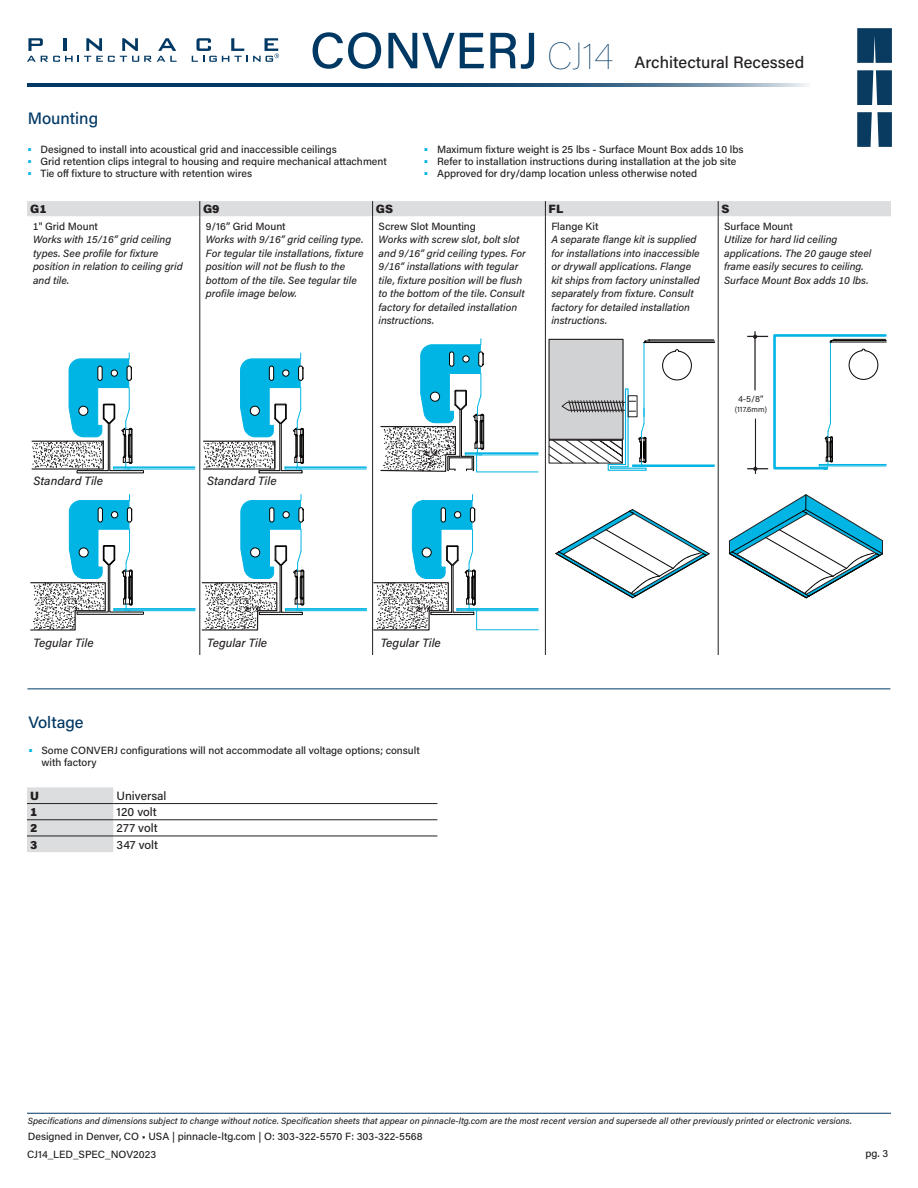
<style>
.page{position:relative;width:918px;height:1188px;background:#fff}
.page>*{position:absolute;margin:0;border:0;box-sizing:border-box;transform-origin:0 0}
.t1{font:500 51px "Acumin Pro";color:#003864}
.t2{font:500 16.5px "Acumin Pro";color:#231f20}
.t3{font:500 16.5px "Acumin Pro";color:#003864}
.t4{font:italic 500 12px "Acumin Pro";color:#231f20}
.t5{font:500 12px "Acumin Pro";color:#231f20}
.t6{font:900 12px "Acumin Pro";letter-spacing:.005em;color:#231f20}
.t7{font:italic 500 10.5px/13.5px "Acumin Pro";color:#231f20}
.t8{font:500 10.5px/12px "Acumin Pro";color:#231f20}
.t9{font:italic 500 9px "Acumin Pro";color:#231f20}
.t10{font:9px "Acumin Pro";color:#231f20}
.t11{font:7.65px "Acumin Pro";color:#231f20}
.s1{font-weight:100;font-size:37.5px}
.s2{font-size:13.5px;color:#00b4e3}
</style>
<div class="page">
<hr style="left:27px;top:84px;width:783px;height:3px;background:#003864">
<svg style="left:27px;top:38px;width:150px;height:24px"></svg>
<svg style="left:192px;top:38px;width:87px;height:24px"></svg>
<hr style="left:27px;top:1113px;width:864px;height:1px;background:#003864">
<div style="left:27px;top:787px;width:86px;height:65px;background:#dcdddf"></div>
<hr style="left:27px;top:803px;width:86px;height:1px;background:#231f20">
<hr style="left:113px;top:803px;width:324px;height:1px;background:#231f20">
<hr style="left:27px;top:820px;width:86px;height:1px;background:#231f20">
<hr style="left:113px;top:820px;width:324px;height:1px;background:#231f20">
<hr style="left:27px;top:836px;width:86px;height:1px;background:#231f20">
<hr style="left:113px;top:836px;width:324px;height:1px;background:#231f20">
<div style="left:27px;top:201px;width:864px;height:15px;background:#dcdddf"></div>
<hr style="left:199px;top:216px;width:1px;height:439px;background:#231f20">
<hr style="left:372px;top:216px;width:1px;height:439px;background:#231f20">
<hr style="left:545px;top:216px;width:1px;height:439px;background:#231f20">
<hr style="left:718px;top:216px;width:1px;height:439px;background:#231f20">
<svg style="left:556px;top:509px;width:154px;height:89px"></svg>
<svg style="left:729px;top:494px;width:154px;height:104px"></svg>
<hr style="left:755px;top:419px;width:1px;height:55px;background:#231f20">
<hr style="left:754px;top:331px;width:2px;height:59px;background:#231f20">
<div style="left:549px;top:339px;width:74px;height:100px;background:#d1d2d4"></div>
<div style="left:548px;top:339px;width:76px;height:101px;border:1px solid #231f20"></div>
<hr style="left:608px;top:470px;width:38px;height:1px;background:#00b4e3">
<hr style="left:625px;top:389px;width:1px;height:76px;background:#00b4e3">
<hr style="left:627px;top:389px;width:2px;height:78px;background:#00b4e3">
<div style="left:628px;top:395px;width:9px;height:22px;border:1px solid #231f20"></div>
<hr style="left:648px;top:339px;width:66px;height:1px;background:#040503">
<hr style="left:641px;top:466px;width:73px;height:1px;background:#00b4e3">
<hr style="left:641px;top:465px;width:73px;height:1px;background:#00b4e3">
<hr style="left:643px;top:343px;width:1px;height:74px;background:#00b4e3">
<hr style="left:644px;top:342px;width:71px;height:1px;background:#040503">
<svg style="left:662px;top:349px;width:30px;height:32px"></svg>
<hr style="left:645px;top:341px;width:70px;height:1px;background:#040503">
<svg style="left:643px;top:340px;width:7px;height:4px"></svg>
<svg style="left:548px;top:400px;width:99px;height:70px"></svg>
<svg style="left:747px;top:333px;width:139px;height:138px"></svg>
<hr style="left:127px;top:469px;width:68px;height:1px;background:#00b4e3">
<hr style="left:125px;top:467px;width:70px;height:1px;background:#00b4e3">
<hr style="left:125px;top:466px;width:70px;height:1px;background:#00b4e3">
<hr style="left:127px;top:610px;width:68px;height:1px;background:#00b4e3">
<hr style="left:125px;top:609px;width:70px;height:1px;background:#00b4e3">
<hr style="left:126px;top:608px;width:69px;height:1px;background:#00b4e3">
<hr style="left:299px;top:469px;width:67px;height:1px;background:#00b4e3">
<hr style="left:297px;top:467px;width:69px;height:1px;background:#00b4e3">
<hr style="left:297px;top:466px;width:69px;height:1px;background:#00b4e3">
<svg style="left:204px;top:352px;width:100px;height:122px"></svg>
<hr style="left:299px;top:610px;width:68px;height:1px;background:#00b4e3">
<hr style="left:297px;top:609px;width:70px;height:1px;background:#00b4e3">
<hr style="left:297px;top:608px;width:70px;height:1px;background:#00b4e3">
<svg style="left:201px;top:494px;width:104px;height:137px"></svg>
<hr style="left:470px;top:610px;width:68px;height:1px;background:#00b4e3">
<hr style="left:477px;top:629px;width:61px;height:1px;background:#00b4e3">
<hr style="left:468px;top:609px;width:70px;height:1px;background:#00b4e3">
<hr style="left:469px;top:608px;width:69px;height:1px;background:#00b4e3">
<hr style="left:479px;top:454px;width:59px;height:1px;background:#00b4e3">
<hr style="left:477px;top:453px;width:61px;height:1px;background:#00b4e3">
<hr style="left:477px;top:452px;width:61px;height:1px;background:#00b4e3">
<svg style="left:32px;top:352px;width:112px;height:122px"></svg>
<svg style="left:30px;top:494px;width:114px;height:137px"></svg>
<svg style="left:373px;top:494px;width:104px;height:137px"></svg>
<hr style="left:477px;top:471px;width:61px;height:1px;background:#00b4e3">
<svg style="left:380px;top:338px;width:105px;height:135px"></svg>
<svg style="left:857px;top:28px;width:35px;height:35px"></svg>
<svg style="left:857px;top:112px;width:35px;height:35px"></svg>
<svg style="left:857px;top:70px;width:35px;height:35px"></svg>
<hr style="left:27px;top:688px;width:863px;height:1px;background:#003864">
<p class="t3" style="left:28px;top:107px;width:72px">Mounting</p>
<h1 class="t1" style="left:310px;top:15px;width:305px">CONVERJ <span class="s1">CJ14</span></h1>
<h2 class="t2" style="left:634px;top:51px;width:171px">Architectural Recessed</h2>
<p class="t8" style="left:27px;top:143px;width:311px"><span class="s2">•</span> Designed to install into acoustical grid and inaccessible ceilings</p>
<p class="t8" style="left:27px;top:155px;width:361px"><span class="s2">•</span> Grid retention clips integral to housing and require mechanical attachment</p>
<p class="t8" style="left:27px;top:167px;width:227px"><span class="s2">•</span> Tie off fixture to structure with retention wires</p>
<p class="t8" style="left:424px;top:143px;width:322px"><span class="s2">•</span> Maximum fixture weight is 25 lbs - Surface Mount Box adds 10 lbs</p>
<p class="t8" style="left:424px;top:155px;width:314px"><span class="s2">•</span> Refer to installation instructions during installation at the job site</p>
<p class="t8" style="left:424px;top:167px;width:275px"><span class="s2">•</span> Approved for dry/damp location unless otherwise noted</p>
<p class="t6" style="left:30px;top:200px;width:18px">G1</p>
<p class="t6" style="left:203px;top:200px;width:18px">G9</p>
<p class="t6" style="left:376px;top:200px;width:19px">GS</p>
<p class="t6" style="left:549px;top:200px;width:16px">FL</p>
<p class="t6" style="left:721px;top:200px;width:10px">S</p>
<p class="t8" style="left:33px;top:220px;width:67px">1" Grid Mount</p>
<p class="t7" style="left:33px;top:233px;width:151px">Works with 15/16” grid ceiling types. See profile for fixture position in relation to ceiling grid and tile.</p>
<p class="t8" style="left:724px;top:220px;width:70px">Surface Mount</p>
<p class="t7" style="left:724px;top:233px;width:149px">Utilize for hard lid ceiling applications. The 20 gauge steel frame easily secures to ceiling.<br>Surface Mount Box adds 10 lbs.</p>
<p class="t8" style="left:206px;top:220px;width:81px">9/16” Grid Mount</p>
<p class="t7" style="left:206px;top:233px;width:159px">Works with 9/16” grid ceiling type.<br>For tegular tile installations, fixture position will not be flush to the bottom of the tile. See tegular tile profile image below.</p>
<p class="t8" style="left:379px;top:220px;width:99px">Screw Slot Mounting</p>
<p class="t7" style="left:379px;top:233px;width:149px">Works with screw slot, bolt slot and 9/16” grid ceiling types. For<br>9/16” installations with tegular tile, fixture position will be flush to the bottom of the tile. Consult factory for detailed installation instructions.</p>
<p class="t8" style="left:551px;top:220px;width:49px">Flange Kit</p>
<p class="t7" style="left:551px;top:233px;width:150px">A separate flange kit is supplied for installations into inaccessible or drywall applications. Flange kit ships from factory uninstalled separately from fixture. Consult factory for detailed installation instructions.</p>
<p class="t4" style="left:34px;top:473px;width:71px">Standard Tile</p>
<p class="t4" style="left:207px;top:473px;width:71px">Standard Tile</p>
<p class="t4" style="left:34px;top:634px;width:62px">Tegular Tile</p>
<p class="t4" style="left:207px;top:634px;width:62px">Tegular Tile</p>
<p class="t4" style="left:381px;top:634px;width:62px">Tegular Tile</p>
<p class="t3" style="left:28px;top:710px;width:57px">Voltage</p>
<p class="t8" style="left:42px;top:744px;width:380px;text-indent:-14px"><span class="s2">•</span> Some CONVERJ configurations will not accommodate all voltage options; consult with factory</p>
<p class="t6" style="left:30px;top:787px;width:10px">U</p>
<p class="t5" style="left:117px;top:787px;width:51px">Universal</p>
<p class="t6" style="left:30px;top:803px;width:9px">1</p>
<p class="t5" style="left:117px;top:804px;width:42px">120 volt</p>
<p class="t6" style="left:30px;top:820px;width:9px">2</p>
<p class="t5" style="left:117px;top:820px;width:42px">277 volt</p>
<p class="t6" style="left:30px;top:836px;width:9px">3</p>
<p class="t5" style="left:117px;top:836px;width:43px">347 volt</p>
<p class="t10" style="left:738px;top:393px;width:27px">4-5/8”</p>
<p class="t11" style="left:735px;top:404px;width:34px">(117.6mm)</p>
<p class="t9" style="left:28px;top:1115px;width:826px">Specifications and dimensions subject to change without notice. Specification sheets that appear on pinnacle-ltg.com are the most recent version and supersede all other previously printed or electronic versions.</p>
<p class="t8" style="left:28px;top:1130px;width:396px">Designed in Denver, CO • USA | pinnacle-ltg.com | O: 303-322-5570 F: 303-322-5568</p>
<p class="t8" style="left:27px;top:1148px;width:131px">CJ14_LED_SPEC_NOV2023</p>
<p class="t8" style="left:865px;top:1147px;width:24px">pg. 3</p>
</div>
